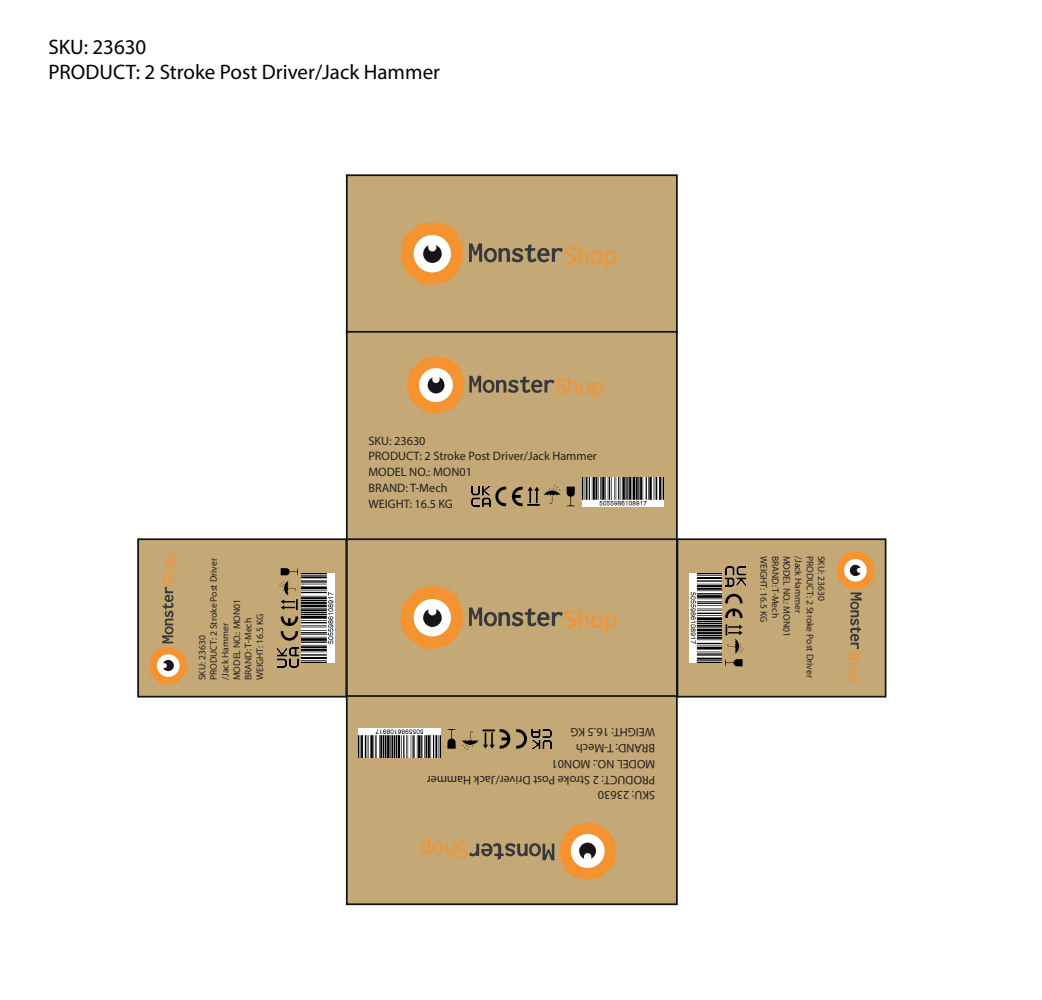
<style>
.page{position:relative;width:1042px;height:1000px;background:#fff}
.page>*{position:absolute;margin:0;border:0;box-sizing:border-box;transform-origin:0 0}
.t1{font:26.25px "Source Sans Pro";letter-spacing:-.025em;color:#f69331}
.t2{font:23.8px "Source Sans Pro";letter-spacing:-.025em;color:#f69331}
.t3{font:21px/25.2px "Myriad Pro";color:#000001}
.t4{font:15.92px "Source Sans Pro";letter-spacing:-.025em;color:#f69331}
.t5{font:12.25px/15.8px "Myriad Pro";color:#231f20}
.t6{font:9.62px/11.5px "Myriad Pro";color:#231f20}
</style>
<div class="page">
<div style="left:346px;top:174px;width:332px;height:159px;background:#c4a977;border:2px solid #111416"></div>
<div style="left:346px;top:331px;width:332px;height:210px;background:#c4a977;border:2px solid #111416"></div>
<div style="left:346px;top:538px;width:332px;height:159px;background:#c4a977;border:2px solid #111416"></div>
<div style="left:137px;top:538px;width:210px;height:159px;background:#c4a977;border:2px solid #111416"></div>
<svg style="left:149px;top:586px;width:39px;height:100px"></svg>
<svg style="left:406px;top:356px;width:148px;height:59px"></svg>
<svg style="left:399px;top:221px;width:164px;height:66px"></svg>
<svg style="left:399px;top:585px;width:164px;height:65px"></svg>
<svg style="left:567px;top:486px;width:8px;height:20px"></svg>
<img style="left:582px;top:477px;width:82px;height:30px">
<img style="left:302px;top:573px;width:32px;height:89px">
<svg style="left:495px;top:485px;width:65px;height:21px"></svg>
<div style="left:346px;top:695px;width:332px;height:210px;background:#c4a977;border:2px solid #111416"></div>
<svg style="left:469px;top:821px;width:149px;height:59px"></svg>
<svg style="left:281px;top:568px;width:17px;height:7px"></svg>
<svg style="left:279px;top:581px;width:19px;height:29px"></svg>
<svg style="left:280px;top:616px;width:18px;height:25px"></svg>
<div style="left:676px;top:538px;width:210px;height:159px;background:#c4a977;border:2px solid #111416"></div>
<svg style="left:835px;top:550px;width:40px;height:99px"></svg>
<img style="left:689px;top:573px;width:33px;height:89px">
<img style="left:471px;top:486px;width:20px;height:20px">
<svg style="left:447px;top:729px;width:9px;height:19px"></svg>
<img style="left:358px;top:728px;width:82px;height:30px">
<svg style="left:462px;top:729px;width:65px;height:21px"></svg>
<img style="left:531px;top:729px;width:20px;height:19px">
<img style="left:278px;top:647px;width:20px;height:20px">
<svg style="left:725px;top:659px;width:17px;height:7px"></svg>
<svg style="left:725px;top:624px;width:19px;height:29px"></svg>
<svg style="left:725px;top:593px;width:18px;height:25px"></svg>
<img style="left:725px;top:566px;width:20px;height:21px">
<h3 class="t3" style="left:48px;top:34px;width:393px">SKU: 23630<br>PRODUCT: 2 Stroke Post Driver/Jack Hammer</h3>
<h1 class="t1" style="left:563px;top:237px;width:56px">Shop</h1>
<h2 class="t2" style="left:554px;top:370px;width:51px">Shop</h2>
<h3 class="t4" style="left:158px;top:586px;width:35px;rotate:-90deg">Shop</h3>
<p class="t6" style="left:196px;top:680px;width:124px;rotate:-90deg">SKU: 23630<br>PRODUCT: 2 Stroke Post Driver /Jack Hammer<br>MODEL NO.: MON01<br>BRAND: T-Mech<br>WEIGHT: 16.5 KG</p>
<p class="t5" style="left:368px;top:432px;width:230px">SKU: 23630<br>PRODUCT: 2 Stroke Post Driver/Jack Hammer<br>MODEL NO.: MON01<br>BRAND: T-Mech<br>WEIGHT: 16.5 KG</p>
<h1 class="t1" style="left:563px;top:601px;width:56px">Shop</h1>
<p class="t5" style="left:655px;top:803px;width:230px;rotate:-180deg">SKU: 23630<br>PRODUCT: 2 Stroke Post Driver/Jack Hammer<br>MODEL NO.: MON01<br>BRAND: T-Mech<br>WEIGHT: 16.5 KG</p>
<h2 class="t2" style="left:469px;top:865px;width:51px;rotate:-180deg">Shop</h2>
<p class="t6" style="left:769px;top:555px;width:68px;rotate:90deg">WEIGHT: 16.5 KG</p>
<p class="t6" style="left:781px;top:555px;width:64px;rotate:90deg">BRAND: T-Mech</p>
<p class="t6" style="left:793px;top:555px;width:83px;rotate:90deg">MODEL NO.: MON01</p>
<p class="t6" style="left:804px;top:555px;width:59px;rotate:90deg">/Jack Hammer</p>
<p class="t6" style="left:816px;top:555px;width:124px;rotate:90deg">PRODUCT: 2 Stroke Post Driver</p>
<p class="t6" style="left:827px;top:555px;width:46px;rotate:90deg">SKU: 23630</p>
<h3 class="t4" style="left:865px;top:649px;width:35px;rotate:90deg">Shop</h3>
</div>
